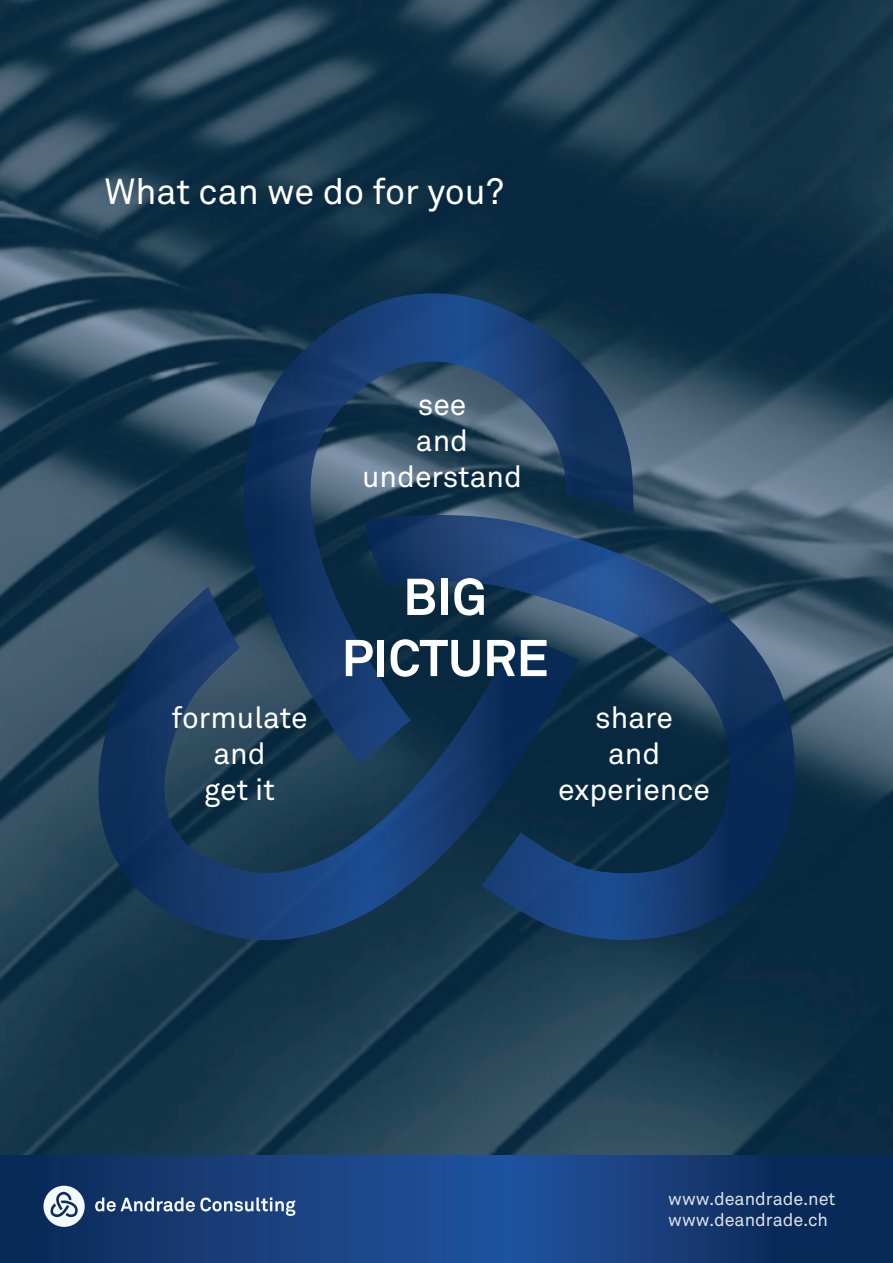
<style>
.page{position:relative;width:893px;height:1263px;background:#fff}
.page>*{position:absolute;margin:0;border:0;box-sizing:border-box;transform-origin:0 0}
.t1{font:700 51px/61.2px "Akkurat Pro";color:#fff;text-align:center}
.t2{font:36px "Akkurat Pro";color:#fff}
.t3{font:30px/36px "Akkurat Pro";color:#fff;text-align:center}
.t4{font:18px/21.6px "Akkurat Pro";color:#dbe1e8}
</style>
<div class="page">
<img style="left:0;top:0;width:893px;height:1156px">
<svg style="left:0;top:1156px;width:893px;height:107px;background:#153c78"></svg>
<svg style="left:44px;top:1186px;width:41px;height:41px"></svg>
<svg style="left:95px;top:1197px;width:200px;height:19px"></svg>
<svg style="left:214px;top:293px;width:420px;height:293px;background:#214161"></svg>
<svg style="left:98px;top:586px;width:266px;height:354px;background:#1c3d5e"></svg>
<svg style="left:364px;top:505px;width:431px;height:435px;background:#17395b"></svg>
<p class="t2" style="left:104px;top:171px;width:401px">What can we do for you?</p>
<p class="t3" style="left:362px;top:388px;width:161px">see<br>and understand</p>
<h1 class="t1" style="left:342px;top:567px;width:209px">BIG<br>PICTURE</h1>
<p class="t3" style="left:172px;top:701px;width:137px">formulate and<br>get it</p>
<p class="t3" style="left:558px;top:701px;width:153px">share<br>and experience</p>
<p class="t4" style="left:668px;top:1188px;width:169px">www.deandrade.net www.deandrade.ch</p>
</div>
